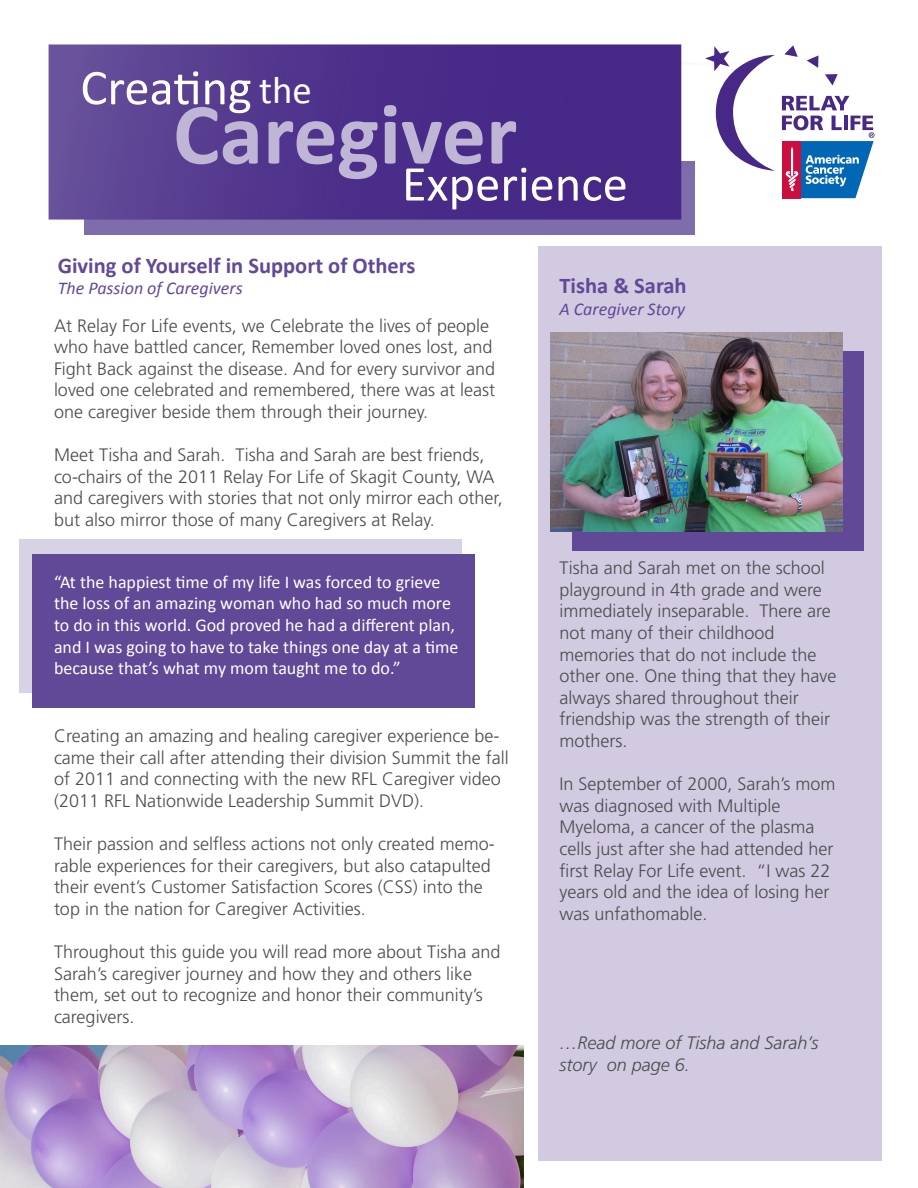
<style>
.page{position:relative;width:918px;height:1188px;background:#fff}
.page>*{position:absolute;margin:0;border:0;box-sizing:border-box;transform-origin:0 0}
.t1{font:700 88.05px "Calibri";color:#bfb6d6}
.t2{font:50.55px "Calibri";color:#fff}
.t3{font:700 22.5px "Calibri";color:#624997}
.t4{font:300 18px/21.6px "Frutiger";color:#4b4c4d}
.t5{font:18px/21.6px "Calibri";color:#fff}
.t6{font:italic 300 18px/21.6px "Frutiger";color:#4b4c4d}
.t7{font:italic 18px "Calibri";color:#624997}
.s1{font-size:38.85px}
</style>
<div class="page">
<div style="left:19px;top:539px;width:443px;height:154px;background:#d8d2e5"></div>
<div style="left:84px;top:162px;width:611px;height:73px;background:#7f6cab"></div>
<svg style="left:705px;top:46px;width:70px;height:125px"></svg>
<svg style="left:784px;top:45px;width:14px;height:12px"></svg>
<svg style="left:807px;top:55px;width:11px;height:13px"></svg>
<svg style="left:825px;top:74px;width:13px;height:11px"></svg>
<svg style="left:782px;top:96px;width:93px;height:102px"></svg>
<svg style="left:49px;top:44px;width:632px;height:176px;background:#50348c"></svg>
<div style="left:538px;top:246px;width:343px;height:915px;background:#d1cae1"></div>
<div style="left:572px;top:351px;width:292px;height:199px;background:#624997"></div>
<img style="left:551px;top:333px;width:292px;height:199px">
<div style="left:32px;top:554px;width:443px;height:154px;background:#624997"></div>
<img style="left:0;top:1045px;width:524px;height:143px">
<p class="t2" style="left:80px;top:56px;width:233px">Creating <span class="s1">the</span></p>
<p class="t1" style="left:173px;top:80px;width:346px">Caregiver</p>
<p class="t2" style="left:402px;top:152px;width:228px">Experience</p>
<p class="t3" style="left:58px;top:251px;width:359px">Giving of Yourself in Support of Others</p>
<p class="t7" style="left:58px;top:277px;width:187px">The Passion of Caregivers</p>
<p class="t3" style="left:559px;top:272px;width:129px">Tisha &amp; Sarah</p>
<p class="t7" style="left:559px;top:298px;width:127px">A Caregiver Story</p>
<p class="t4" style="left:54px;top:315px;width:443px">At Relay For Life events, we Celebrate the lives of people who have battled cancer, Remember loved ones lost, and Fight Back against the disease. And for every survivor and loved one celebrated and remembered, there was at least one caregiver beside them through their journey.</p>
<p class="t4" style="left:54px;top:444px;width:450px">Meet Tisha and Sarah. Tisha and Sarah are best friends, co-chairs of the 2011 Relay For Life of Skagit County, WA and caregivers with stories that not only mirror each other, but also mirror those of many Caregivers at Relay.</p>
<p class="t5" style="left:54px;top:570px;width:406px">“At the happiest time of my life I was forced to grieve the loss of an amazing woman who had so much more to do in this world. God proved he had a different plan, and I was going to have to take things one day at a time because that’s what my mom taught me to do.”</p>
<p class="t4" style="left:54px;top:725px;width:456px">Creating an amazing and healing caregiver experience be&shy;came their call after attending their division Summit the fall of 2011 and connecting with the new RFL Caregiver video (2011 RFL Nationwide Leadership Summit DVD).</p>
<p class="t4" style="left:54px;top:833px;width:442px">Their passion and selfless actions not only created memo&shy;rable experiences for their caregivers, but also catapulted their event’s Customer Satisfaction Scores (CSS) into the top in the nation for Caregiver Activities.</p>
<p class="t4" style="left:54px;top:941px;width:448px">Throughout this guide you will read more about Tisha and Sarah’s caregiver journey and how they and others like them, set out to recognize and honor their community’s caregivers.</p>
<p class="t4" style="left:559px;top:557px;width:279px">Tisha and Sarah met on the school playground in 4th grade and were immediately inseparable. There are not many of their childhood memories that do not include the other one. One thing that they have always shared throughout their friendship was the strength of their mothers.</p>
<p class="t4" style="left:559px;top:773px;width:278px">In September of 2000, Sarah’s mom was diagnosed with Multiple<br>Myeloma, a cancer of the plasma cells just after she had attended her first Relay For Life event. “I was 22 years old and the idea of losing her was unfathomable.</p>
<p class="t6" style="left:559px;top:1032px;width:260px">…Read more of Tisha and Sarah’s story on page 6.</p>
</div>
